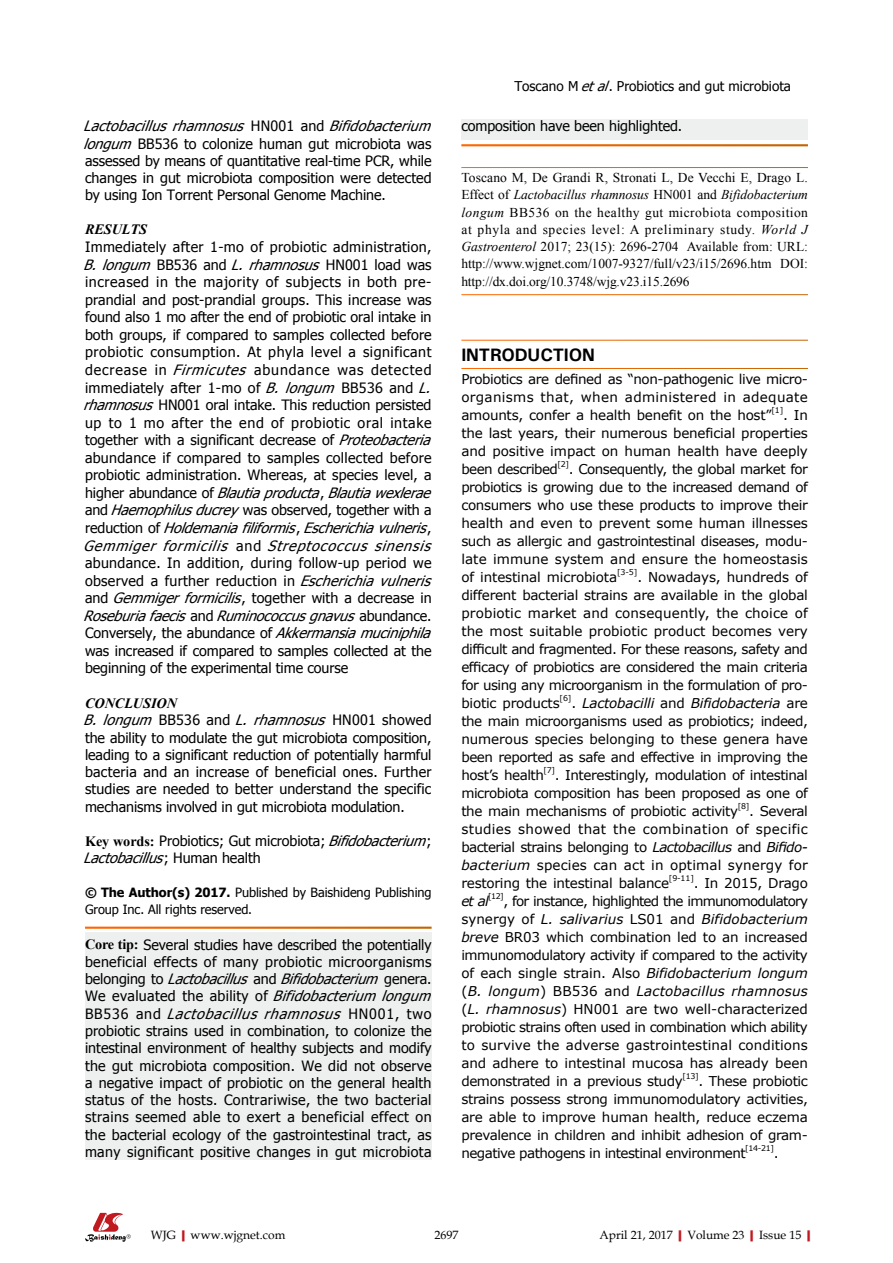
<style>
.page{position:relative;width:893px;height:1263px;background:#fff}
.page>*{position:absolute;margin:0;border:0;box-sizing:border-box;transform-origin:0 0}
.t1{font:700 18px "Univers";letter-spacing:-.01em;color:#000}
.t2{font:14.25px/17.5px "Tahoma";letter-spacing:.01em;color:#000}
.t3{font:13.5px/18px "Verdana";letter-spacing:-.03em;color:#000;text-align:justify}
.t4{font:13.5px/17.2px "Times New Roman";letter-spacing:-.01em;color:#000;text-align:justify}
.t5{font:13.5px "Tahoma";color:#000}
.t6{font:italic 13.5px "Verdana";color:#000}
.t7{font:12.75px/17.2px "Tahoma";letter-spacing:-.005em;color:#000}
.t8{font:12px "Book Antiqua";color:#000}
.t9{font:7.8px "Verdana";letter-spacing:-.04em;color:#000}
.s1{font-style:italic}
.s2{font-family:"Times New Roman";font-weight:700;font-style:italic}
.s3{font-family:"Times New Roman";font-weight:700}
.s4{font-weight:700}
.s5{font-weight:700;color:#c01920}
</style>
<div class="page">
<div style="left:85px;top:933px;width:347px;height:227px;background:#eeefef"></div>
<div style="left:461px;top:119px;width:347px;height:21px;background:#eeefef"></div>
<svg style="left:85px;top:1213px;width:46px;height:29px"></svg>
<p class="t2" style="left:83px;top:117px;width:355px"><span class="s1">Lactobacillusrhamnosus</span> H N 0 0 1 a n d <span class="s1">Bifidobacterium longum</span> BB536 to colonize human gut microbiota was assessed by means of quantitative real-time PCR, while changes in gut microbiota composition were detected by using Ion Torrent Personal Genome Machine.</p>
<p class="t2" style="left:83px;top:220px;width:355px"><span class="s2">RESULTS<br></span>Immediately after 1-mo of probiotic administration, <span class="s1">B.longum</span> B B 5 3 6 a n d <span class="s1">L.rhamnosus</span> H N 0 0 1 l o a d w a s increased in the majority of subjects in both pre&shy;prandial and post-prandial groups. This increase was found also 1 mo after the end of probiotic oral intake in both groups, if compared to samples collected before probiotic consumption. At phyla level a significant decrease in <span class="s1">Firmicutes</span> abundance was detected immediately after 1-mo of <span class="s1">B.longum</span> BB536 and <span class="s1">L. rhamnosus</span>HN001 oral intake. This reduction persisted up to 1 mo after the end of probiotic oral intake together with a significant decrease of <span class="s1">Proteobacteria </span>abundance if compared to samples collected before probiotic administration. Whereas, at species level, a h i g h e r a b u n d a n c e o f <span class="s1">Blautiaproducta</span>, <span class="s1">Blautiawexlerae </span>and <span class="s1">Haemophilusducrey</span> was observed, together with a r e d u c t i o n o f <span class="s1">Holdemaniafiliformis</span> , <span class="s1">Escherichiavulneris</span> , <span class="s1">Gemmiger formicilis</span> a n d <span class="s1">Streptococcus sinensis </span>abundance. In addition, during follow-up period we observed a further reduction in <span class="s1">Escherichiavulneris </span>and <span class="s1">Gemmigerformicilis</span>, together with a decrease in <span class="s1">Roseburiafaecis</span>a n d <span class="s1">Ruminococcusgnavus</span> a b u n d a n c e .<br>Conversely, the abundance of <span class="s1">Akkermansiamuciniphila </span>was increased if compared to samples collected at the beginning of the experimental time course</p>
<p class="t2" style="left:83px;top:693px;width:350px"><span class="s2">CONCLUSION<br></span><span class="s1">B.longum</span> B B 5 3 6 a n d <span class="s1">L.rhamnosus</span> H N 0 0 1 s h o w e d the ability to modulate the gut microbiota composition, leading to a significant reduction of potentially harmful bacteria and an increase of beneficial ones. Further studies are needed to better understand the specific mechanisms involved in gut microbiota modulation.</p>
<p class="t2" style="left:83px;top:832px;width:350px"><span class="s3">Key words:</span> Probiotics; Gut microbiota; <span class="s1">Bifidobacterium</span>;<br><span class="s1">Lactobacillus</span> ; H u m a n h e a l t h</p>
<p class="t7" style="left:85px;top:883px;width:348px"><span class="s4">© The Author(s) 2017.</span> Published by Baishideng Publishing<br>Group Inc. All rights reserved.</p>
<p class="t2" style="left:85px;top:935px;width:353px"><span class="s3">Core tip:</span> Several studies have described the potentially beneficial effects of many probiotic microorganisms b e l o n g i n g t o <span class="s1">Lactobacillus</span> a n d <span class="s1">Bifidobacterium</span> g e n e r a .<br>W e e v a l u a t e d t h e a b i l i t y o f <span class="s1">Bifidobacterium longum </span>B B 5 3 6 a n d <span class="s1">Lactobacillus rhamnosus</span> H N 0 0 1 , t w o probiotic strains used in combination, to colonize the intestinal environment of healthy subjects and modify the gut microbiota composition. We did not observe a negative impact of probiotic on the general health status of the hosts. Contrariwise, the two bacterial strains seemed able to exert a beneficial effect on the bacterial ecology of the gastrointestinal tract, as many significant positive changes in gut microbiota</p>
<p class="t5" style="left:514px;top:77px;width:278px">Toscano M <span class="s1">etal</span>. Probiotics and gut microbiota</p>
<p class="t2" style="left:461px;top:117px;width:222px">composition have been highlighted.</p>
<p class="t4" style="left:461px;top:169px;width:348px">Toscano M, De Grandi R, Stronati L, De Vecchi E, Drago L.<br>Effect of <span class="s1">Lactobacillus rhamnosus</span> HN001 and <span class="s1">Bifidobacterium longum</span> BB536 on the healthy gut microbiota composition at phyla and species level: A preliminary study. <span class="s1">World J Gastroenterol</span> 2017; 23(15): 2696-2704 Available from: URL: http://www.wjgnet.com/1007-9327/full/v23/i15/2696.htm DOI: http://dx.doi.org/10.3748/wjg.v23.i15.2696</p>
<p class="t1" style="left:461px;top:343px;width:135px">INTRODUCTION</p>
<p class="t3" style="left:461px;top:370px;width:348px">Probiotics are defined as “non-pathogenic live micro&shy;organisms that, when administered in adequate amounts, confer a health benefit on the host”</p>
<p class="t9" style="left:771px;top:405px;width:13px">[1]</p>
<p class="t3" style="left:461px;top:406px;width:348px;text-indent:322px">. In the last years, their numerous beneficial properties and positive impact on human health have deeply been described</p>
<p class="t9" style="left:557px;top:459px;width:13px">[2]</p>
<p class="t3" style="left:461px;top:460px;width:348px;text-align:left;text-indent:107px">. Consequently, the global market for probiotics is growing due to the increased demand of consumers who use these products to improve their health and even to prevent some human illnesses such as allergic and gastrointestinal diseases, modu&shy;late immune system and ensure the homeostasis of intestinal microbiota</p>
<p class="t9" style="left:617px;top:567px;width:22px">[3-5]</p>
<p class="t3" style="left:461px;top:568px;width:348px;text-align:left;text-indent:176px">. Nowadays, hundreds of different bacterial strains are available in the global probiotic market and consequently, the choice of the most suitable probiotic product becomes very difficult and fragmented. For these reasons, safety and efficacy of probiotics are considered the main criteria for using any microorganism in the formulation of pro&shy;biotic products</p>
<p class="t9" style="left:560px;top:693px;width:13px">[6]</p>
<p class="t3" style="left:461px;top:694px;width:348px;text-indent:110px">. <span class="s1">Lactobacilli</span> and <span class="s1">Bifidobacteria</span> are the main microorganisms used as probiotics; indeed, numerous species belonging to these genera have been reported as safe and effective in improving the host’s health</p>
<p class="t9" style="left:544px;top:765px;width:13px">[7]</p>
<p class="t3" style="left:461px;top:766px;width:348px;text-indent:94px">. Interestingly, modulation of intestinal microbiota composition has been proposed as one of the main mechanisms of probiotic activity</p>
<p class="t9" style="left:738px;top:801px;width:13px">[8]</p>
<p class="t3" style="left:461px;top:802px;width:348px;text-indent:288px">. Several studies showed that the combination of specific bacterial strains belonging to <span class="s1">Lactobacillus</span> and <span class="s1">Bifido&shy;bacterium</span> species can act in optimal synergy for restoring the intestinal balance</p>
<p class="t9" style="left:669px;top:873px;width:26px">[9-11]</p>
<p class="t3" style="left:694px;top:874px;width:116px">. In 2015, Drago</p>
<p class="t6" style="left:461px;top:892px;width:29px">et al</p>
<p class="t9" style="left:488px;top:891px;width:17px">[12]</p>
<p class="t3" style="left:461px;top:892px;width:348px;text-indent:42px">, for instance, highlighted the immunomodulatory synergy of <span class="s1">L. salivarius</span> LS01 and <span class="s1">Bifidobacterium breve</span> BR03 which combination led to an increased immunomodulatory activity if compared to the activity of each single strain. Also <span class="s1">Bifidobacterium longum </span>(<span class="s1">B. longum</span>) BB536 and <span class="s1">Lactobacillus rhamnosus </span>(<span class="s1">L. rhamnosus</span>) HN001 are two well-characterized probiotic strains often used in combination which ability to survive the adverse gastrointestinal conditions and adhere to intestinal mucosa has already been demonstrated in a previous study</p>
<p class="t9" style="left:682px;top:1071px;width:18px">[13]</p>
<p class="t3" style="left:461px;top:1072px;width:348px;text-indent:237px">. These probiotic strains possess strong immunomodulatory activities, are able to improve human health, reduce eczema prevalence in children and inhibit adhesion of gram&shy;negative pathogens in intestinal environment</p>
<p class="t9" style="left:745px;top:1143px;width:30px">[14-21]</p>
<p class="t3" style="left:774px;top:1144px;width:6px">.</p>
<p class="t8" style="left:151px;top:1226px;width:136px">WJG<span class="s5">|</span>www.wjgnet.com</p>
<p class="t8" style="left:434px;top:1226px;width:25px">2697</p>
<p class="t8" style="left:599px;top:1226px;width:218px">April 21, 2017<span class="s5">|</span>Volume 23<span class="s5">|</span>Issue 15<span class="s5">|</span></p>
</div>
